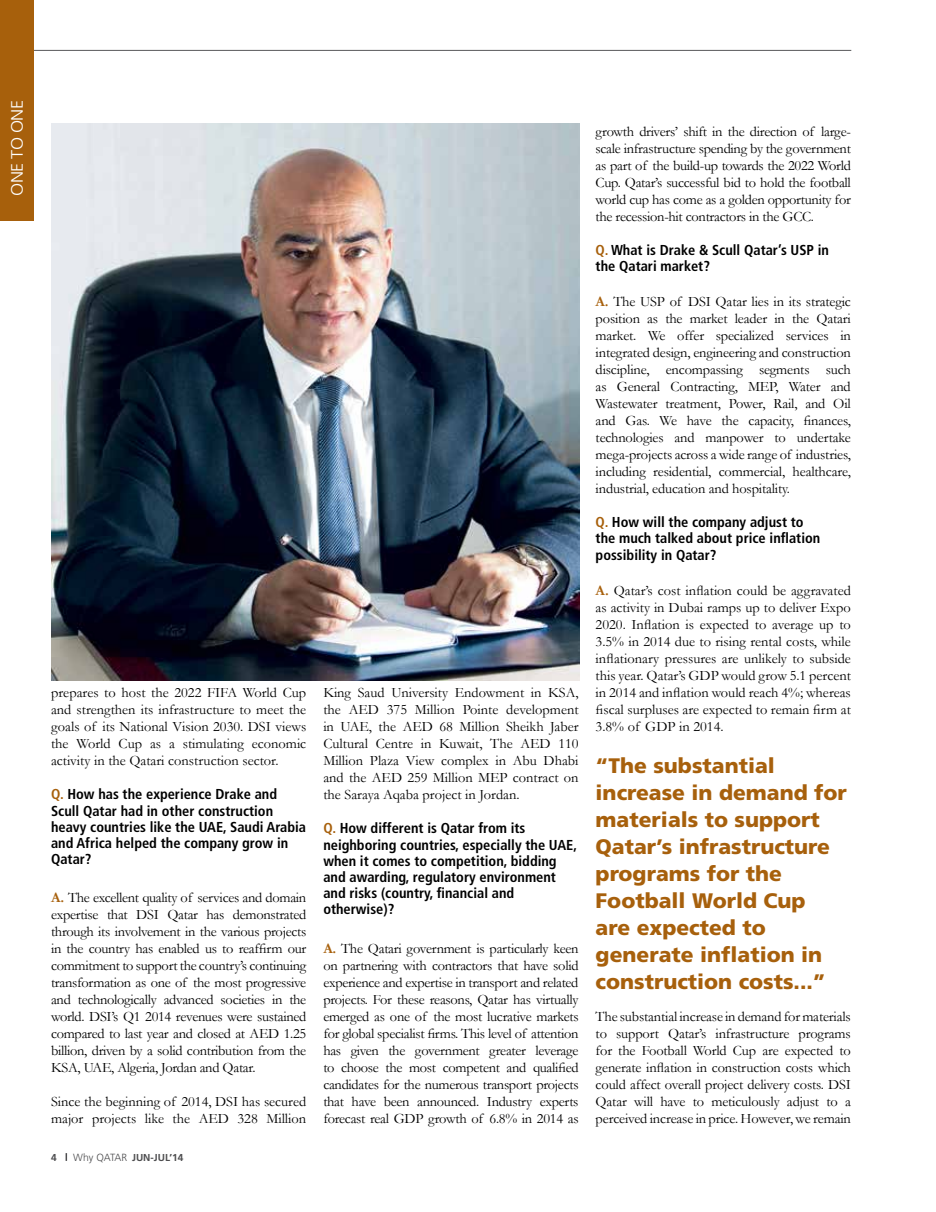
<style>
.page{position:relative;width:936px;height:1212px;background:#fff}
.page>*{position:absolute;margin:0;border:0;box-sizing:border-box;transform-origin:0 0}
.t1{font:900 21px/27px "Frutiger LT";color:#a7600c}
.t2{font:300 16.5px "Frutiger CE";letter-spacing:-.03em;color:#fff;scale:1.1 1}
.t3{font:14.4px/17px "Garamond";letter-spacing:-.01em;color:#000;text-align:justify}
.t4{font:700 condensed 14.4px/16.2px "Frutiger LT";color:#000}
.t5{font:700 10.05px "Frutiger LT";color:#4d4d4f}
.s1{color:#a7600c}
.s2{font-weight:700;color:#a7600c}
.s3{font-weight:300;font-size:10.35px}
</style>
<div class="page">
<hr style="left:30px;top:50px;width:821px;height:1px;background:#58595b">
<div style="left:0;top:0;width:34px;height:221px;background:#a7600c"></div>
<img style="left:51px;top:123px;width:528px;height:557px">
<p class="t2" style="left:8px;top:196px;width:89px;rotate:-90deg">ONE TO ONE</p>
<p class="t3" style="left:51px;top:684px;width:257px">prepares to host the 2022 FIFA World Cup and strengthen its infrastructure to meet the goals of its National Vision 2030. DSI views the World Cup as a stimulating economic activity in the Qatari construction sector.</p>
<p class="t4" style="left:51px;top:786px;width:256px"><span class="s1">Q.</span> How has the experience Drake and<br>Scull Qatar had in other construction heavy countries like the UAE, Saudi Arabia and Africa helped the company grow in<br>Qatar?</p>
<p class="t3" style="left:51px;top:888px;width:257px"><span class="s2">A.</span> The excellent quality of services and domain expertise that DSI Qatar has demonstrated through its involvement in the various projects in the country has enabled us to reaffirm our commitment to support the country’s continuing transformation as one of the most progressive and technologically advanced societies in the world. DSI’s Q1 2014 revenues were sustained compared to last year and closed at AED 1.25 billion, driven by a solid contribution from the KSA, UAE, Algeria, Jordan and Qatar.</p>
<p class="t3" style="left:51px;top:1092px;width:257px">Since the beginning of 2014, DSI has secured major projects like the AED 328 Million</p>
<p class="t5" style="left:51px;top:1151px;width:7px">4</p>
<p class="t5" style="left:73px;top:1151px;width:112px"><span class="s3">WHY QATAR</span> JUN-JUL’14</p>
<p class="t3" style="left:323px;top:684px;width:257px">King Saud University Endowment in KSA, the AED 375 Million Pointe development in UAE, the AED 68 Million Sheikh Jaber Cultural Centre in Kuwait, The AED 110<br>Million Plaza View complex in Abu Dhabi and the AED 259 Million MEP contract on the Saraya Aqaba project in Jordan.</p>
<p class="t4" style="left:323px;top:820px;width:255px"><span class="s1">Q.</span> How different is Qatar from its neighboring countries, especially the UAE, when it comes to competition, bidding and awarding, regulatory environment and risks (country, financial and otherwise)?</p>
<p class="t3" style="left:323px;top:939px;width:257px"><span class="s2">A.</span> The Qatari government is particularly keen on partnering with contractors that have solid experience and expertise in transport and related projects. For these reasons, Qatar has virtually emerged as one of the most lucrative markets for global specialist firms. This level of attention has given the government greater leverage to choose the most competent and qualified candidates for the numerous transport projects that have been announced. Industry experts forecast real GDP growth of 6.8% in 2014 as</p>
<p class="t3" style="left:595px;top:123px;width:257px">growth drivers’ shift in the direction of large&shy;scale infrastructure spending by the government as part of the build-up towards the 2022 World Cup. Qatar’s successful bid to hold the football world cup has come as a golden opportunity for the recession-hit contractors in the GCC.</p>
<p class="t4" style="left:595px;top:242px;width:235px"><span class="s1">Q.</span> What is Drake &amp; Scull Qatar’s USP in the Qatari market?</p>
<p class="t3" style="left:595px;top:293px;width:257px"><span class="s2">A.</span> The USP of DSI Qatar lies in its strategic position as the market leader in the Qatari market. We offer specialized services in integrated design, engineering and construction discipline, encompassing segments such as General Contracting, MEP, Water and Wastewater treatment, Power, Rail, and Oil and Gas. We have the capacity, finances, technologies and manpower to undertake mega-projects across a wide range of industries, including residential, commercial, healthcare, industrial, education and hospitality.</p>
<p class="t4" style="left:595px;top:514px;width:226px"><span class="s1">Q.</span> How will the company adjust to the much talked about price inflation possibility in Qatar?</p>
<p class="t3" style="left:595px;top:582px;width:257px"><span class="s2">A.</span> Qatar’s cost inflation could be aggravated as activity in Dubai ramps up to deliver Expo 2020. Inflation is expected to average up to 3.5% in 2014 due to rising rental costs, while inflationary pressures are unlikely to subside this year. Qatar’s GDP would grow 5.1 percent in 2014 and inflation would reach 4%; whereas fiscal surpluses are expected to remain firm at 3.8% of GDP in 2014.</p>
<h1 class="t1" style="left:595px;top:752px;width:253px">“The substantial increase in demand for materials to support<br>Qatar’s infrastructure programs for the<br>Football World Cup<br>are expected to generate inflation in construction costs...”</h1>
<p class="t3" style="left:595px;top:1007px;width:257px">The substantial increase in demand for materials to support Qatar’s infrastructure programs for the Football World Cup are expected to generate inflation in construction costs which could affect overall project delivery costs. DSI Qatar will have to meticulously adjust to a perceived increase in price. However, we remain</p>
</div>
